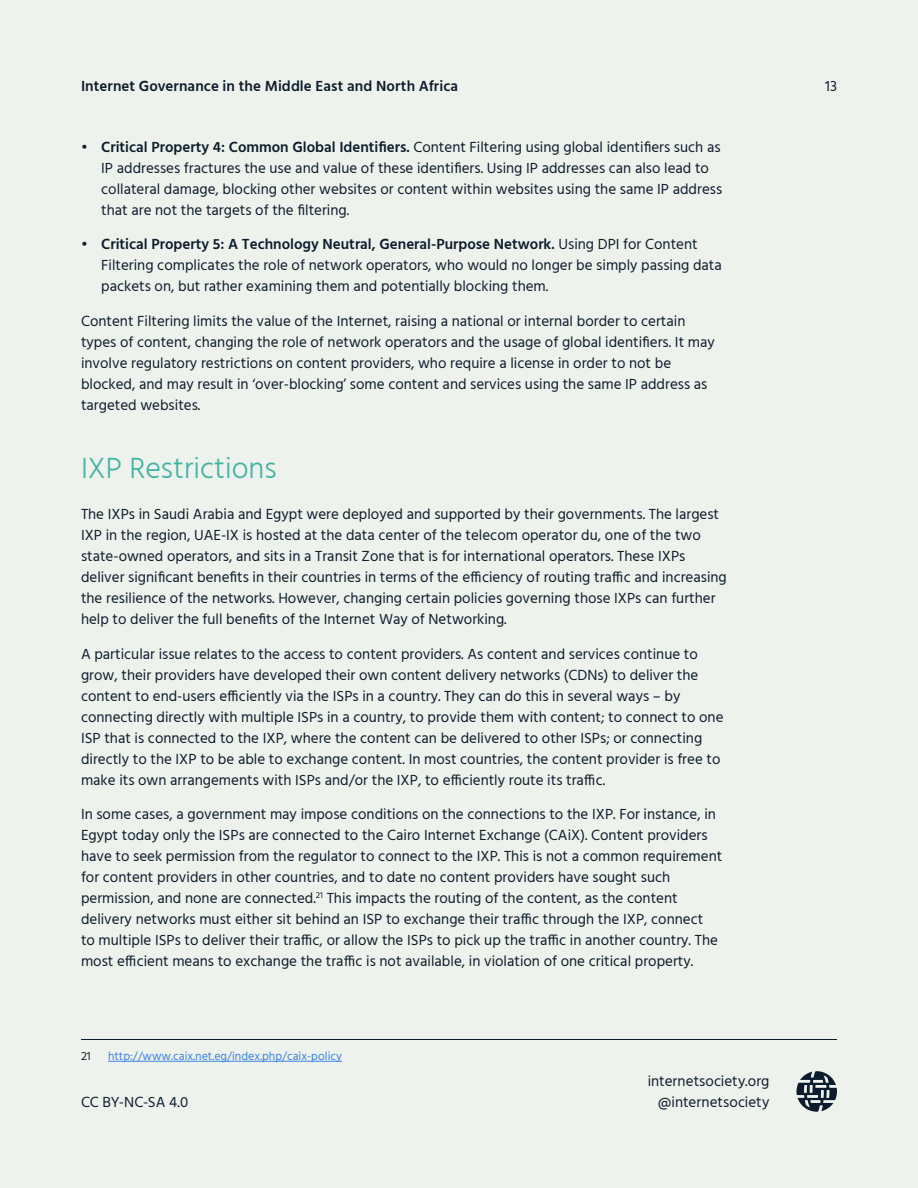
<style>
.page{position:relative;width:918px;height:1188px;background:#eef2ec}
.page>*{position:absolute;margin:0;border:0;box-sizing:border-box;transform-origin:0 0}
.Section_Heading{font:300 30px "Hind";color:#40b2a4}
.t1{font:15px/21px "Hind";color:#0c1c2c}
.t2{font:600 15px "Hind";letter-spacing:.005em;color:#0c1c2c}
.Footnote{font:12px "Hind";color:#3a82e4}
.Footnote-2{font:12px "Hind";color:#0c1c2c}
.s1{font-weight:600}
</style>
<div class="page">
<hr style="left:81px;top:1039px;width:756px;height:1px;background:#0c1c2c">
<hr style="left:108px;top:1061px;width:234px;height:1px;background:#3a82e4">
<svg style="left:796px;top:1071px;width:41px;height:41px"></svg>
<p class="t2" style="left:81px;top:76px;width:379px">Internet Governance in the Middle East and North Africa</p>
<p class="t1" style="left:825px;top:76px;width:13px">13</p>
<p class="t1" style="left:101px;top:137px;width:622px;text-indent:-20px">• <span class="s1">Critical Property 4: Common Global Identifiers.</span> Content Filtering using global identifiers such as IP addresses fractures the use and value of these identifiers. Using IP addresses can also lead to collateral damage, blocking other websites or content within websites using the same IP address that are not the targets of the filtering.</p>
<p class="t1" style="left:101px;top:235px;width:622px;text-indent:-20px">• <span class="s1">Critical Property 5: A Technology Neutral, General-Purpose Network.</span> Using DPI for Content<br>Filtering complicates the role of network operators, who would no longer be simply passing data packets on, but rather examining them and potentially blocking them.</p>
<p class="t1" style="left:81px;top:311px;width:635px">Content Filtering limits the value of the Internet, raising a national or internal border to certain types of content, changing the role of network operators and the usage of global identifiers. It may involve regulatory restrictions on content providers, who require a license in order to not be blocked, and may result in ‘over-blocking’ some content and services using the same IP address as targeted websites.</p>
<p class="Section_Heading" style="left:81px;top:448px;width:197px">IXP Restrictions</p>
<p class="t1" style="left:81px;top:505px;width:647px">The IXPs in Saudi Arabia and Egypt were deployed and supported by their governments. The largest IXP in the region, UAE-IX is hosted at the data center of the telecom operator du, one of the two state-owned operators, and sits in a Transit Zone that is for international operators. These IXPs deliver significant benefits in their countries in terms of the efficiency of routing traffic and increasing the resilience of the networks. However, changing certain policies governing those IXPs can further help to deliver the full benefits of the Internet Way of Networking.</p>
<p class="t1" style="left:81px;top:644px;width:644px">A particular issue relates to the access to content providers. As content and services continue to grow, their providers have developed their own content delivery networks (CDNs) to deliver the content to end-users efficiently via the ISPs in a country. They can do this in several ways – by connecting directly with multiple ISPs in a country, to provide them with content; to connect to one ISP that is connected to the IXP, where the content can be delivered to other ISPs; or connecting directly to the IXP to be able to exchange content. In most countries, the content provider is free to make its own arrangements with ISPs and/or the IXP, to efficiently route its traffic.</p>
<p class="t1" style="left:81px;top:805px;width:643px">In some cases, a government may impose conditions on the connections to the IXP. For instance, in Egypt today only the ISPs are connected to the Cairo Internet Exchange (CAiX). Content providers have to seek permission from the regulator to connect to the IXP. This is not a common requirement for content providers in other countries, and to date no content providers have sought such permission, and none are connected.<sup>21</sup> This impacts the routing of the content, as the content delivery networks must either sit behind an ISP to exchange their traffic through the IXP, connect<br>to multiple ISPs to deliver their traffic, or allow the ISPs to pick up the traffic in another country. The most efficient means to exchange the traffic is not available, in violation of one critical property.</p>
<p class="Footnote-2" style="left:81px;top:1048px;width:11px">21</p>
<p class="Footnote" style="left:108px;top:1048px;width:236px">http://www.caix.net.eg/index.php/caix-policy</p>
<p class="t1" style="left:81px;top:1092px;width:109px">CC BY-NC-SA 4.0</p>
<p class="t1" style="left:648px;top:1071px;width:123px;text-align:right">internetsociety.org @internetsociety</p>
</div>
